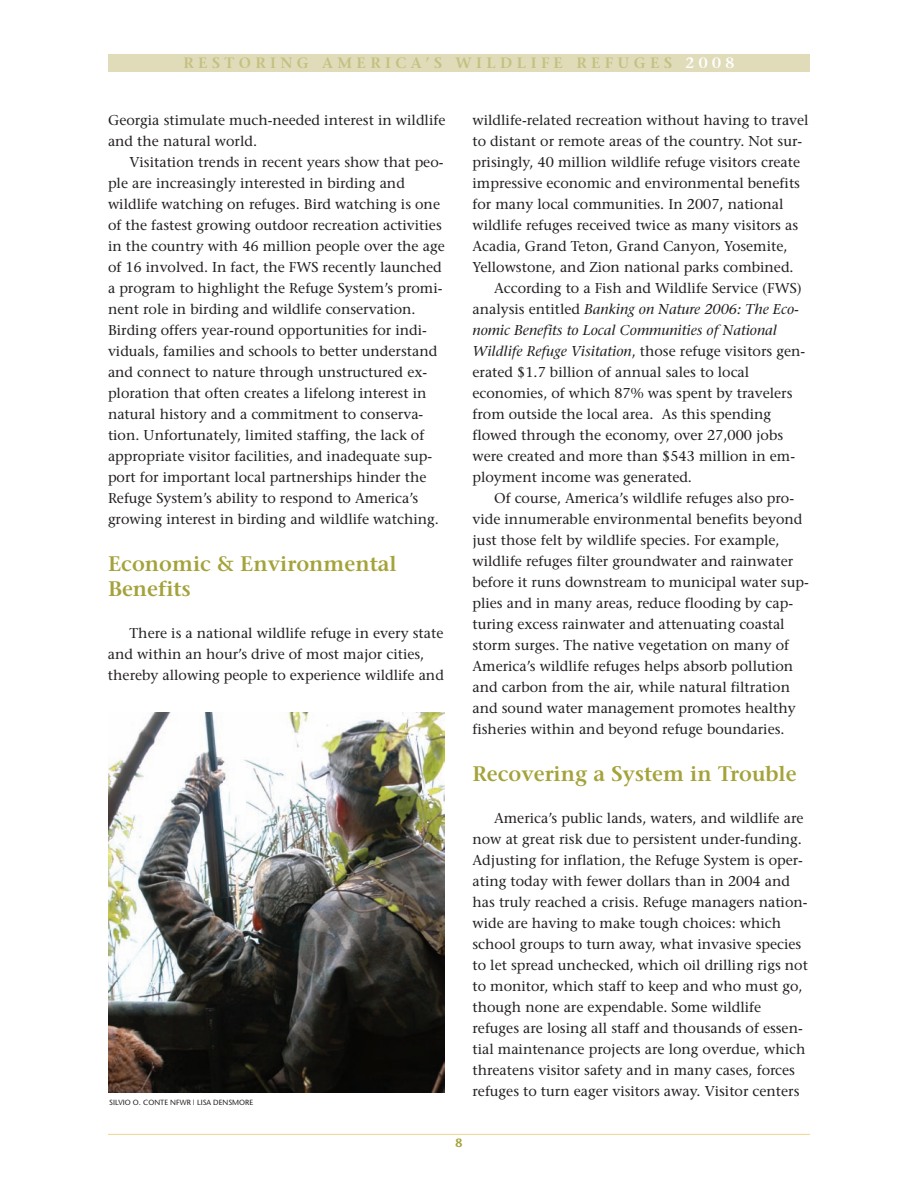
<style>
.page{position:relative;width:918px;height:1188px;background:#fff}
.page>*{position:absolute;margin:0;border:0;box-sizing:border-box;transform-origin:0 0}
.t1{font:600 21px/25.5px "Stone Serif";color:#a4a33b}
.t2{font:600 15px "Stone Serif";letter-spacing:.295em;color:#c5c081}
.t3{font:14.25px/21px "Stone Serif";color:#231f20}
.t4{font:600 12px "Stone Sans";color:#a4a33b}
.t5{font:7.5px "Stone Sans";color:#231f20}
.s1{color:#fff}
.s2{font-style:italic}
</style>
<div class="page">
<div style="left:108px;top:54px;width:702px;height:18px;background:#e0dcba"></div>
<hr style="left:108px;top:1134px;width:702px;height:1px;background:#f2d48f">
<img style="left:108px;top:712px;width:337px;height:380px">
<p class="t2" style="left:183px;top:57px;width:553px">RESTORING AMERICA’S WILDLIFE REFUGES <span class="s1">2008</span></p>
<p class="t3" style="left:108px;top:111px;width:339px">Georgia stimulate much-needed interest in wildlife and the natural world.</p>
<p class="t3" style="left:108px;top:153px;width:338px;text-indent:22px">Visitation trends in recent years show that peo&shy;ple are increasingly interested in birding and wildlife watching on refuges. Bird watching is one of the fastest growing outdoor recreation activities in the country with 46 million people over the age of 16 involved. In fact, the FWS recently launched a program to highlight the Refuge System’s promi&shy;nent role in birding and wildlife conservation.<br>Birding offers year-round opportunities for indi&shy;viduals, families and schools to better understand and connect to nature through unstructured ex&shy;ploration that often creates a lifelong interest in natural history and a commitment to conserva&shy;tion. Unfortunately, limited staffing, the lack of appropriate visitor facilities, and inadequate sup&shy;port for important local partnerships hinder the Refuge System’s ability to respond to America’s growing interest in birding and wildlife watching.</p>
<h1 class="t1" style="left:108px;top:553px;width:290px">Economic &amp; Environmental<br>Benefits</h1>
<p class="t3" style="left:108px;top:624px;width:337px;text-indent:22px">There is a national wildlife refuge in every state and within an hour’s drive of most major cities, thereby allowing people to experience wildlife and</p>
<p class="t5" style="left:109px;top:1099px;width:145px">SILVIO O. CONTE NFWR | LISA DENSMORE</p>
<p class="t3" style="left:472px;top:111px;width:338px">wildlife-related recreation without having to travel to distant or remote areas of the country. Not sur&shy;prisingly, 40 million wildlife refuge visitors create impressive economic and environmental benefits for many local communities. In 2007, national wildlife refuges received twice as many visitors as Acadia, Grand Teton, Grand Canyon, Yosemite, Yellowstone, and Zion national parks combined.</p>
<p class="t3" style="left:472px;top:279px;width:334px;text-indent:22px">According to a Fish and Wildlife Service (FWS) analysis entitled <span class="s2">Banking on Nature 2006: The Eco&shy;nomic Benefits to Local Communities of National Wildlife Refuge Visitation</span>, those refuge visitors gen&shy;erated $1.7 billion of annual sales to local economies, of which 87% was spent by travelers from outside the local area. As this spending flowed through the economy, over 27,000 jobs were created and more than $543 million in em&shy;ployment income was generated.</p>
<p class="t3" style="left:472px;top:489px;width:338px;text-indent:22px">Of course, America’s wildlife refuges also pro&shy;vide innumerable environmental benefits beyond just those felt by wildlife species. For example, wildlife refuges filter groundwater and rainwater before it runs downstream to municipal water sup&shy;plies and in many areas, reduce flooding by cap&shy;turing excess rainwater and attenuating coastal storm surges. The native vegetation on many of America’s wildlife refuges helps absorb pollution and carbon from the air, while natural filtration and sound water management promotes healthy fisheries within and beyond refuge boundaries.</p>
<h1 class="t1" style="left:472px;top:763px;width:326px">Recovering a System in Trouble</h1>
<p class="t3" style="left:472px;top:809px;width:337px;text-indent:22px">America’s public lands, waters, and wildlife are now at great risk due to persistent under-funding.<br>Adjusting for inflation, the Refuge System is oper&shy;ating today with fewer dollars than in 2004 and has truly reached a crisis. Refuge managers nation&shy;wide are having to make tough choices: which school groups to turn away, what invasive species to let spread unchecked, which oil drilling rigs not to monitor, which staff to keep and who must go, though none are expendable. Some wildlife refuges are losing all staff and thousands of essen&shy;tial maintenance projects are long overdue, which threatens visitor safety and in many cases, forces refuges to turn eager visitors away. Visitor centers</p>
<p class="t4" style="left:456px;top:1138px;width:8px">8</p>
</div>
